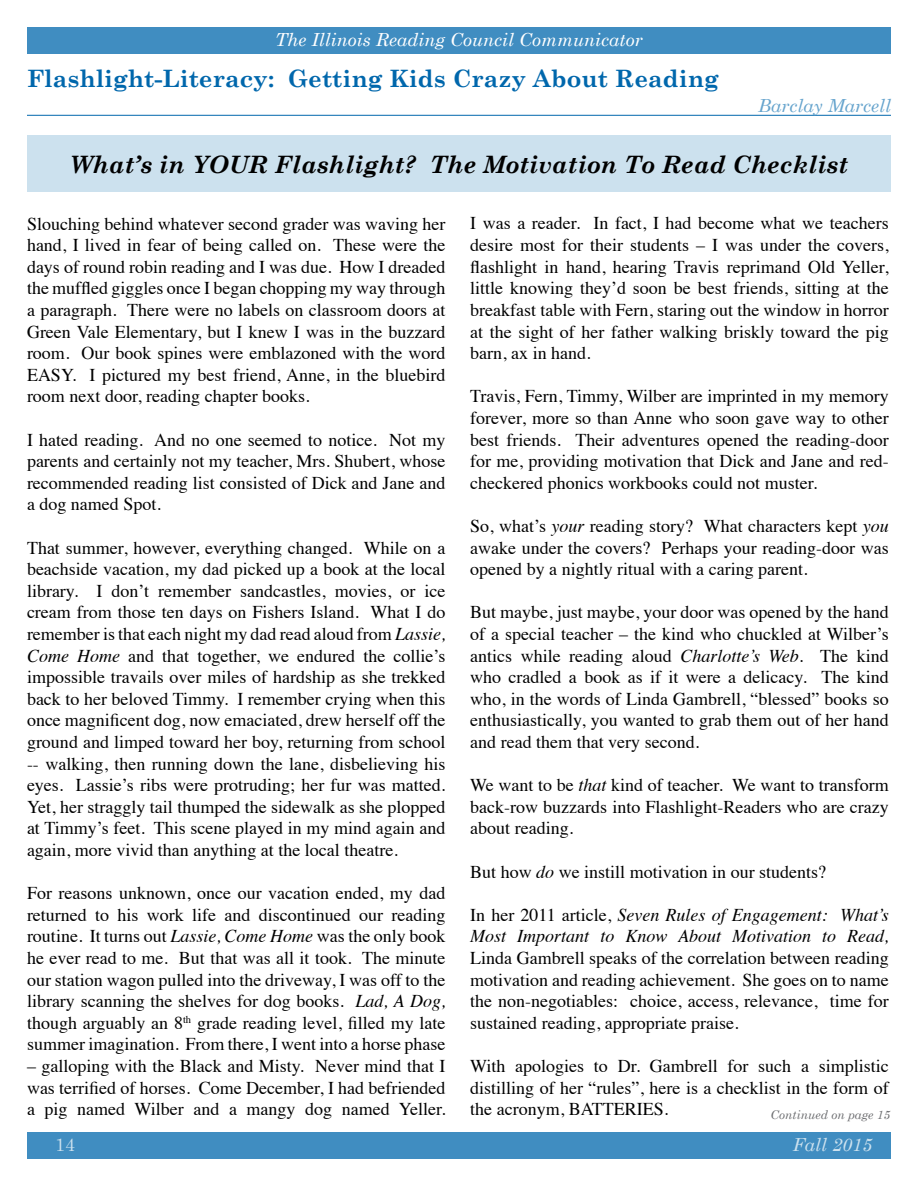
<style>
.page{position:relative;width:918px;height:1188px;background:#fff}
.page>*{position:absolute;margin:0;border:0;box-sizing:border-box;transform-origin:0 0}
.t1{font:italic 700 24px "Century Schoolbook";color:#000}
.t2{font:700 24px "Century Schoolbook";color:#0067ac}
.t3{font:18px/21.6px "Times";color:#000;text-align:justify}
.t4{font:italic 18px/21.6px "Times";color:#000}
.t5{font:italic 18px "Century Schoolbook";color:#fff}
.t6{font:italic 18px "Century Schoolbook";color:#66a4cd}
.t7{font:italic 18px "Century Schoolbook";color:#cce1ee}
.t8{font:18px "Century Schoolbook";color:#cce1ee}
.t9{font:italic 12px "Century Schoolbook";color:#6d6e71}
.s1{font-style:italic}
.s2{font-style:normal}
</style>
<div class="page">
<div style="left:27px;top:27px;width:864px;height:27px;background:#408dc1"></div>
<div style="left:27px;top:1132px;width:864px;height:28px;background:#408dc1"></div>
<hr style="left:27px;top:115px;width:864px;height:1px;background:#0067ac">
<div style="left:27px;top:136px;width:864px;height:56px;background:#cce1ee"></div>
<p class="t5" style="left:275px;top:29px;width:369px">The Illinois Reading Council Communicator</p>
<h1 class="t2" style="left:27px;top:64px;width:693px">Flashlight-Literacy: Getting Kids Crazy About Reading</h1>
<p class="t6" style="left:758px;top:94px;width:134px">Barclay Marcell</p>
<h1 class="t1" style="left:70px;top:149px;width:780px">What’s in YOUR Flashlight? The Motivation To Read Checklist</h1>
<p class="t3" style="left:27px;top:211px;width:420px">Slouching behind whatever second grader was waving her hand, I lived in fear of being called on. These were the days of round robin reading and I was due. How I dreaded the muffled giggles once I began chopping my way through a paragraph. There were no labels on classroom doors at Green Vale Elementary, but I knew I was in the buzzard room. Our book spines were emblazoned with the word EASY. I pictured my best friend, Anne, in the bluebird room next door, reading chapter books.</p>
<p class="t3" style="left:27px;top:427px;width:420px">I hated reading. And no one seemed to notice. Not my parents and certainly not my teacher, Mrs. Shubert, whose recommended reading list consisted of Dick and Jane and a dog named Spot.</p>
<p class="t3" style="left:27px;top:535px;width:420px">That summer, however, everything changed. While on a beachside vacation, my dad picked up a book at the local library. I don’t remember sandcastles, movies, or ice cream from those ten days on Fishers Island. What I do remember is that each night my dad read aloud from <span class="s1">Lassie, Come Home</span> and that together, we endured the collie’s impossible travails over miles of hardship as she trekked back to her beloved Timmy. I remember crying when this once magnificent dog, now emaciated, drew herself off the ground and limped toward her boy, returning from school -- walking, then running down the lane, disbelieving his eyes. Lassie’s ribs were protruding; her fur was matted.<br>Yet, her straggly tail thumped the sidewalk as she plopped at Timmy’s feet. This scene played in my mind again and again, more vivid than anything at the local theatre.</p>
<p class="t3" style="left:27px;top:881px;width:420px">For reasons unknown, once our vacation ended, my dad returned to his work life and discontinued our reading routine. It turns out <span class="s1">Lassie, Come Home</span> was the only book he ever read to me. But that was all it took. The minute our station wagon pulled into the driveway, I was off to the library scanning the shelves for dog books. <span class="s1">Lad, A Dog, </span>though arguably an 8<sup>th</sup> grade reading level, filled my late summer imagination. From there, I went into a horse phase</p>
<p class="t3" style="left:27px;top:1054px;width:420px">– galloping with the Black and Misty. Never mind that I was terrified of horses. Come December, I had befriended a pig named Wilber and a mangy dog named Yeller.</p>
<p class="t3" style="left:470px;top:211px;width:420px">I was a reader. In fact, I had become what we teachers desire most for their students – I was under the covers, flashlight in hand, hearing Travis reprimand Old Yeller, little knowing they’d soon be best friends, sitting at the breakfast table with Fern, staring out the window in horror at the sight of her father walking briskly toward the pig barn, ax in hand.</p>
<p class="t3" style="left:470px;top:384px;width:420px">Travis, Fern, Timmy, Wilber are imprinted in my memory forever, more so than Anne who soon gave way to other best friends. Their adventures opened the reading-door for me, providing motivation that Dick and Jane and red&shy;checkered phonics workbooks could not muster.</p>
<p class="t3" style="left:470px;top:514px;width:420px">So, what’s <span class="s1">your</span> reading story? What characters kept <span class="s1">you </span>awake under the covers? Perhaps your reading-door was opened by a nightly ritual with a caring parent.</p>
<p class="t3" style="left:470px;top:600px;width:420px">But maybe, just maybe, your door was opened by the hand of a special teacher – the kind who chuckled at Wilber’s antics while reading aloud <span class="s1">Charlotte’s Web</span>. The kind who cradled a book as if it were a delicacy. The kind who, in the words of Linda Gambrell, “blessed” books so enthusiastically, you wanted to grab them out of her hand and read them that very second.</p>
<p class="t3" style="left:470px;top:773px;width:420px">We want to be <span class="s1">that</span> kind of teacher. We want to transform back-row buzzards into Flashlight-Readers who are crazy about reading.</p>
<p class="t3" style="left:470px;top:859px;width:358px">But how <span class="s1">do</span> we instill motivation in our students?</p>
<p class="t4" style="left:470px;top:903px;width:420px"><span class="s2">In her 2011 article,</span> Seven Rules of Engagement: What’s<br>Most Important to Know About Motivation to Read,</p>
<p class="t3" style="left:470px;top:946px;width:420px">Linda Gambrell speaks of the correlation between reading motivation and reading achievement. She goes on to name the non-negotiables: choice, access, relevance, time for sustained reading, appropriate praise.</p>
<p class="t3" style="left:470px;top:1054px;width:420px">With apologies to Dr. Gambrell for such a simplistic distilling of her “rules”, here is a checklist in the form of the acronym, BATTERIES.</p>
<p class="t9" style="left:770px;top:1107px;width:121px">Continued on page 15</p>
<p class="t8" style="left:55px;top:1133px;width:22px">14</p>
<p class="t7" style="left:793px;top:1134px;width:81px">Fall 2015</p>
</div>
